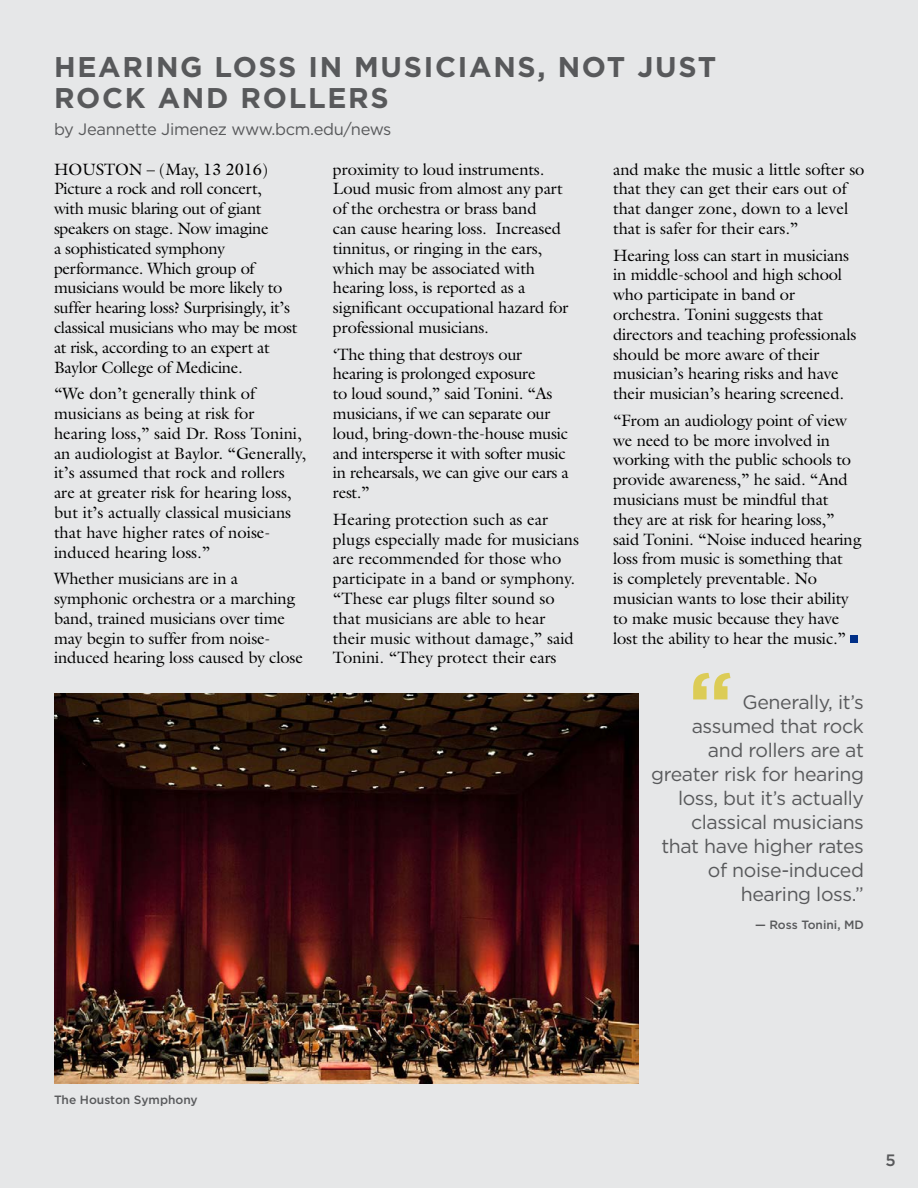
<style>
.page{position:relative;width:918px;height:1188px;background:#e6e7e8}
.page>*{position:absolute;margin:0;border:0;box-sizing:border-box;transform-origin:0 0}
.t1{font:700 82.5px "Gotham";color:#dccc56}
.t2{font:700 28.5px/31.5px "Gotham";letter-spacing:.06em;color:#58595b}
.t3{font:19.5px/24px "Gotham";letter-spacing:-.02em;color:#58595b;text-align:right}
.t4{font:16.5px/19.8px "Galliard";letter-spacing:-.01em;color:#000}
.t5{font:16.5px "Gotham";letter-spacing:-.02em;color:#58595b}
.t6{font:500 16.5px "Gotham";color:#58595b}
.t7{font:500 12px "Gotham";color:#58595b}
</style>
<div class="page">
<img style="left:54px;top:694px;width:585px;height:389px">
<div style="left:850px;top:635px;width:8px;height:8px;background:#002f87"></div>
<h2 class="t2" style="left:54px;top:51px;width:664px">HEARING LOSS IN MUSICIANS, NOT JUST<br>ROCK AND ROLLERS</h2>
<p class="t5" style="left:54px;top:118px;width:339px">by Jeannette Jimenez www.bcm.edu/news</p>
<p class="t4" style="left:54px;top:159px;width:245px">HOUSTON – (May, 13 2016)<br>Picture a rock and roll concert,<br>with music blaring out of giant speakers on stage. Now imagine<br>a sophisticated symphony performance. Which group of musicians would be more likely to suffer hearing loss? Surprisingly, it’s classical musicians who may be most at risk, according to an expert at<br>Baylor College of Medicine.</p>
<p class="t4" style="left:54px;top:383px;width:254px">“We don’t generally think of musicians as being at risk for hearing loss,” said Dr. Ross Tonini, an audiologist at Baylor. “Generally, it’s assumed that rock and rollers are at greater risk for hearing loss, but it’s actually classical musicians that have higher rates of noise&shy;induced hearing loss.”</p>
<p class="t4" style="left:54px;top:568px;width:250px">Whether musicians are in a symphonic orchestra or a marching band, trained musicians over time may begin to suffer from noise&shy;induced hearing loss caused by close</p>
<p class="t4" style="left:333px;top:159px;width:237px">proximity to loud instruments.<br>Loud music from almost any part of the orchestra or brass band<br>can cause hearing loss. Increased tinnitus, or ringing in the ears, which may be associated with hearing loss, is reported as a significant occupational hazard for professional musicians.</p>
<p class="t4" style="left:333px;top:344px;width:237px">‘The thing that destroys our hearing is prolonged exposure<br>to loud sound,” said Tonini. “As musicians, if we can separate our loud, bring-down-the-house music and intersperse it with softer music in rehearsals, we can give our ears a rest.”</p>
<p class="t4" style="left:333px;top:509px;width:248px">Hearing protection such as ear plugs especially made for musicians are recommended for those who participate in a band or symphony. “These ear plugs filter sound so that musicians are able to hear their music without damage,” said<br>Tonini. “They protect their ears</p>
<p class="t4" style="left:613px;top:159px;width:253px">and make the music a little softer so that they can get their ears out of that danger zone, down to a level that is safer for their ears.”</p>
<p class="t4" style="left:613px;top:245px;width:245px">Hearing loss can start in musicians in middle-school and high school who participate in band or orchestra. Tonini suggests that directors and teaching professionals should be more aware of their musician’s hearing risks and have their musician’s hearing screened.</p>
<p class="t4" style="left:613px;top:410px;width:250px">“From an audiology point of view we need to be more involved in working with the public schools to provide awareness,” he said. “And musicians must be mindful that they are at risk for hearing loss,” said Tonini. “Noise induced hearing loss from music is something that<br>is completely preventable. No musician wants to lose their ability to make music because they have lost the ability to hear the music.”</p>
<h1 class="t1" style="left:688px;top:647px;width:46px">“</h1>
<p class="t3" style="left:651px;top:690px;width:214px">Generally, it’s<br>assumed that rock<br>and rollers are at greater risk for hearing loss, but it’s actually classical musicians that have higher rates of noise-induced hearing loss.”</p>
<p class="t7" style="left:755px;top:917px;width:110px">— Ross Tonini, MD</p>
<p class="t7" style="left:54px;top:1092px;width:145px">The Houston Symphony</p>
<p class="t6" style="left:885px;top:1149px;width:12px">5</p>
</div>
